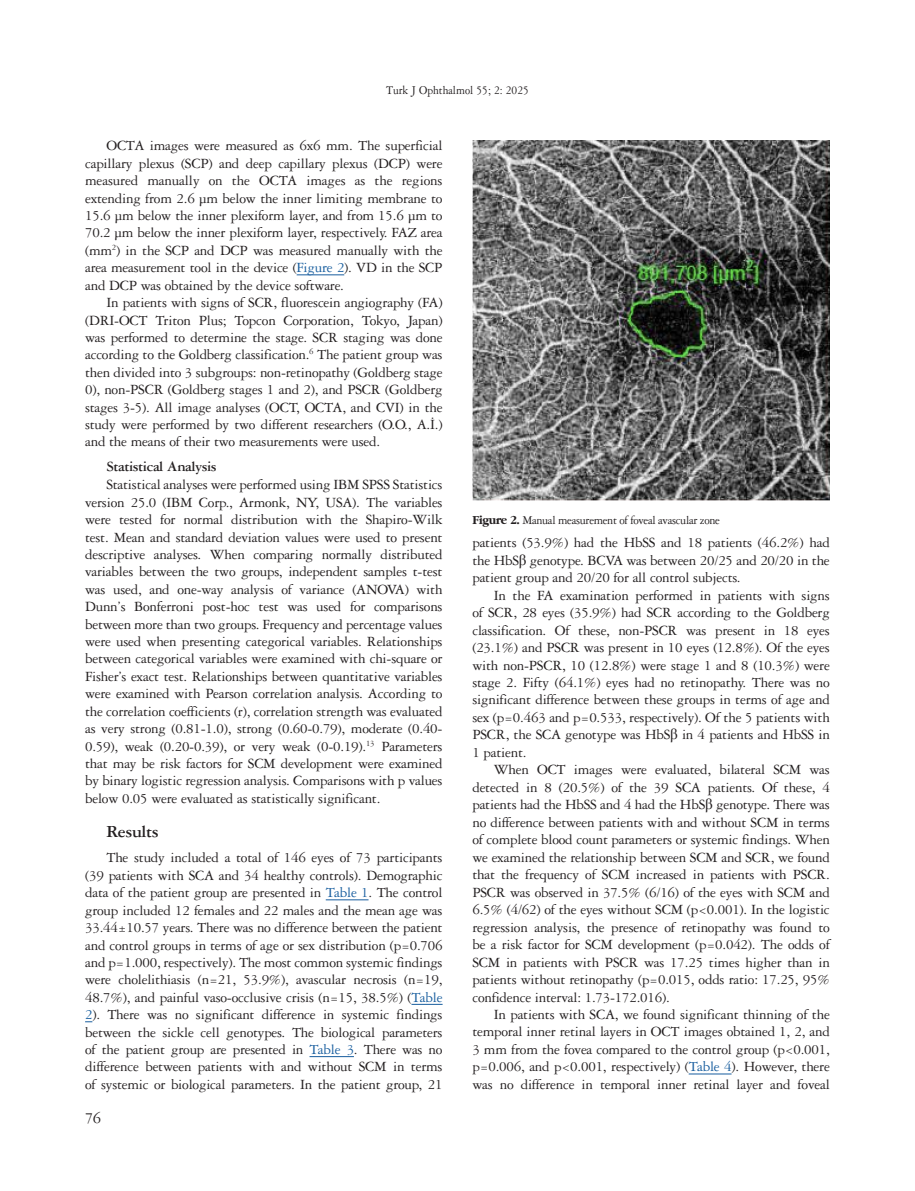
<style>
.page{position:relative;width:915px;height:1191px;background:#fff}
.page>*{position:absolute;margin:0;border:0;box-sizing:border-box;transform-origin:0 0}
.ANA_BASLIK{font:18px "Garamond Three Bold Tr";letter-spacing:-.025em;color:#231f20}
.t1{font:16.5px "Garamond Three Tr";color:#231f20}
.YAZI{font:15px/17.4px "Garamond Three Tr";letter-spacing:-.015em;color:#231f20;text-align:justify}
.ARA_BASLIK{font:15px "Garamond Three Bold Tr";letter-spacing:-.025em;color:#231f20}
.RESİM-ALTI{font:12.75px "Garamond Three Tr";letter-spacing:-.025em;color:#231f20;scale:.95 1}
.RESİM-ALTI-2{font:12.75px "Garamond Three Tr";color:#231f20;scale:.9 1}
.s1{color:#175d9e}
.s2{font-family:"Garamond Bold Tr"}
.s3{font-family:"Times New Roman"}
</style>
<div class="page">
<hr style="left:296px;top:274px;width:48px;height:1px;background:#175d9e">
<hr style="left:325px;top:899px;width:43px;height:1px;background:#175d9e">
<hr style="left:411px;top:1004px;width:31px;height:1px;background:#175d9e">
<hr style="left:309px;top:1056px;width:45px;height:1px;background:#175d9e">
<hr style="left:688px;top:1073px;width:43px;height:1px;background:#175d9e">
<img style="left:472px;top:140px;width:357px;height:361px">
<p class="RESİM-ALTI-2" style="left:386px;top:82px;width:160px">Turk J Ophthalmol 55; 2: 2025</p>
<p class="YAZI" style="left:85px;top:136px;width:359px;text-indent:21px">OCTA images were measured as 6x6 mm. The superficial capillary plexus (SCP) and deep capillary plexus (DCP) were measured manually on the OCTA images as the regions extending from 2.6 μm below the inner limiting membrane to 15.6 μm below the inner plexiform layer, and from 15.6 μm to 70.2 μm below the inner plexiform layer, respectively. FAZ area (mm<sup>2</sup>) in the SCP and DCP was measured manually with the area measurement tool in the device (<span class="s1">Figure 2</span>). VD in the SCP and DCP was obtained by the device software.</p>
<p class="YAZI" style="left:85px;top:293px;width:359px;text-indent:21px">In patients with signs of SCR, fluorescein angiography (FA) (DRI-OCT Triton Plus; Topcon Corporation, Tokyo, Japan) was performed to determine the stage. SCR staging was done according to the Goldberg classification.<sup>6</sup> The patient group was then divided into 3 subgroups: non-retinopathy (Goldberg stage 0), non-PSCR (Goldberg stages 1 and 2), and PSCR (Goldberg stages 3-5). All image analyses (OCT, OCTA, and CVI) in the study were performed by two different researchers (O.O., A.İ.) and the means of their two measurements were used.</p>
<p class="ARA_BASLIK" style="left:106px;top:457px;width:112px">Statistical Analysis</p>
<p class="YAZI" style="left:85px;top:475px;width:359px;text-indent:21px">Statistical analyses were performed using IBM SPSS Statistics version 25.0 (IBM Corp., Armonk, NY, USA). The variables were tested for normal distribution with the Shapiro-Wilk test. Mean and standard deviation values were used to present descriptive analyses. When comparing normally distributed variables between the two groups, independent samples t-test was used, and one-way analysis of variance (ANOVA) with Dunn’s Bonferroni post-hoc test was used for comparisons between more than two groups. Frequency and percentage values were used when presenting categorical variables. Relationships between categorical variables were examined with chi-square or Fisher’s exact test. Relationships between quantitative variables were examined with Pearson correlation analysis. According to the correlation coefficients (r), correlation strength was evaluated as very strong (0.81-1.0), strong (0.60-0.79), moderate (0.40- 0.59), weak (0.20-0.39), or very weak (0-0.19).<sup>13</sup> Parameters that may be risk factors for SCM development were examined by binary logistic regression analysis. Comparisons with p values below 0.05 were evaluated as statistically significant.</p>
<p class="ANA_BASLIK" style="left:106px;top:820px;width:54px">Results</p>
<p class="YAZI" style="left:85px;top:848px;width:359px;text-indent:21px">The study included a total of 146 eyes of 73 participants (39 patients with SCA and 34 healthy controls). Demographic data of the patient group are presented in <span class="s1">Table 1</span>. The control group included 12 females and 22 males and the mean age was 33.44±10.57 years. There was no difference between the patient and control groups in terms of age or sex distribution (p=0.706 and p=1.000, respectively). The most common systemic findings were cholelithiasis (n=21, 53.9%), avascular necrosis (n=19, 48.7%), and painful vaso-occlusive crisis (n=15, 38.5%) (<span class="s1">Table 2</span>). There was no significant difference in systemic findings between the sickle cell genotypes. The biological parameters of the patient group are presented in <span class="s1">Table 3</span>. There was no difference between patients with and without SCM in terms of systemic or biological parameters. In the patient group, 21</p>
<p class="t1" style="left:85px;top:1107px;width:18px">76</p>
<p class="RESİM-ALTI" style="left:472px;top:513px;width:262px"><span class="s2">Figure 2.</span> Manual measurement of foveal avascular zone</p>
<p class="YAZI" style="left:472px;top:533px;width:359px">patients (53.9%) had the HbSS and 18 patients (46.2%) had the HbS<span class="s3">β</span> genotype. BCVA was between 20/25 and 20/20 in the patient group and 20/20 for all control subjects.</p>
<p class="YAZI" style="left:472px;top:586px;width:359px;text-indent:21px">In the FA examination performed in patients with signs of SCR, 28 eyes (35.9%) had SCR according to the Goldberg classification. Of these, non-PSCR was present in 18 eyes (23.1%) and PSCR was present in 10 eyes (12.8%). Of the eyes with non-PSCR, 10 (12.8%) were stage 1 and 8 (10.3%) were stage 2. Fifty (64.1%) eyes had no retinopathy. There was no significant difference between these groups in terms of age and sex (p=0.463 and p=0.533, respectively). Of the 5 patients with PSCR, the SCA genotype was HbS<span class="s3">β</span> in 4 patients and HbSS in 1 patient.</p>
<p class="YAZI" style="left:472px;top:760px;width:359px;text-indent:21px">When OCT images were evaluated, bilateral SCM was detected in 8 (20.5%) of the 39 SCA patients. Of these, 4 patients had the HbSS and 4 had the HbS<span class="s3">β</span> genotype. There was no difference between patients with and without SCM in terms of complete blood count parameters or systemic findings. When we examined the relationship between SCM and SCR, we found that the frequency of SCM increased in patients with PSCR.<br>PSCR was observed in 37.5% (6/16) of the eyes with SCM and 6.5% (4/62) of the eyes without SCM (p&lt;0.001). In the logistic regression analysis, the presence of retinopathy was found to be a risk factor for SCM development (p=0.042). The odds of SCM in patients with PSCR was 17.25 times higher than in patients without retinopathy (p=0.015, odds ratio: 17.25, 95% confidence interval: 1.73-172.016).</p>
<p class="YAZI" style="left:472px;top:1005px;width:359px;text-indent:21px">In patients with SCA, we found significant thinning of the temporal inner retinal layers in OCT images obtained 1, 2, and 3 mm from the fovea compared to the control group (p&lt;0.001, p=0.006, and p&lt;0.001, respectively) (<span class="s1">Table 4</span>). However, there was no difference in temporal inner retinal layer and foveal</p>
</div>
